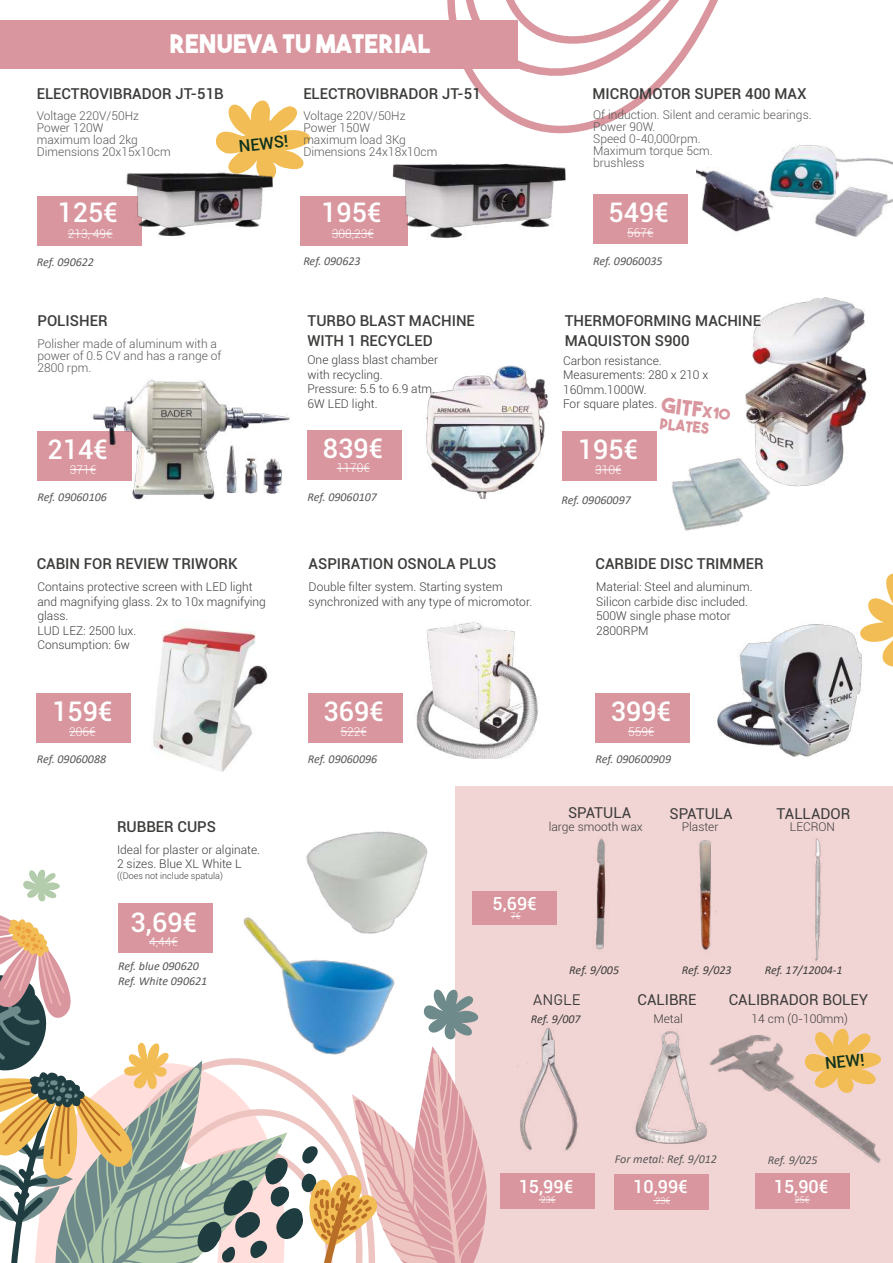
<style>
.page{position:relative;width:893px;height:1263px;background:#fff}
.page>*{position:absolute;margin:0;border:0;box-sizing:border-box;transform-origin:0 0}
.t1{font:500 27px "Roboto";color:#fff}
.t2{font:25.5px "The Bold Font";color:#fff}
.t3{font:21px "The Bold Font";color:#d9969e}
.t4{font:500 18px "Roboto";color:#fff}
.t5{font:500 16.5px "Roboto";color:#0f321d}
.t6{font:500 15px/19.5px "Roboto";color:#3c3c3b}
.t7{font:15px "Roboto";color:#3c3c3b}
.t8{font:15px "The Bold Font";color:#d9969e}
.t9{font:15px "DIN Pro";color:#3c3c3b}
.t10{font:300 12px/14.4px "Roboto";color:#3c3c3b}
.t11{font:300 12px/12px "Roboto";color:#575756}
.t12{font:italic 12px/15px "Calibri";color:#575756}
.t13{font:300 12px "Roboto";color:#fff}
.t14{font:italic 12px "Calibri";color:#3c3c3b}
.t15{font:italic 12px "Calibri";color:#585756}
.t16{font:300 9px "Roboto";color:#3c3c3b}
.t17{font:300 9px "Roboto";color:#fff}
.s1{font-size:15px}
</style>
<div class="page">
<div style="left:456px;top:787px;width:437px;height:476px;background:#f1d5d4"></div>
<svg style="left:447px;top:0;width:271px;height:132px"></svg>
<img style="left:745px;top:298px;width:122px;height:189px">
<div style="left:308px;top:430px;width:94px;height:50px;background:#d9969e"></div>
<hr style="left:337px;top:468px;width:33px;height:1px;background:#fff">
<div style="left:37px;top:431px;width:95px;height:50px;background:#d9969e"></div>
<svg style="left:70px;top:469px;width:20px;height:1px"></svg>
<div style="left:563px;top:431px;width:94px;height:50px;background:#d9969e"></div>
<svg style="left:595px;top:469px;width:26px;height:1px"></svg>
<div style="left:308px;top:693px;width:94px;height:50px;background:#d9969e"></div>
<svg style="left:340px;top:731px;width:27px;height:1px"></svg>
<div style="left:37px;top:693px;width:94px;height:50px;background:#d9969e"></div>
<svg style="left:69px;top:731px;width:26px;height:1px"></svg>
<img style="left:672px;top:480px;width:60px;height:51px">
<img style="left:686px;top:454px;width:86px;height:69px">
<div style="left:593px;top:195px;width:95px;height:49px;background:#d9969e"></div>
<svg style="left:627px;top:233px;width:26px;height:1px"></svg>
<div style="left:300px;top:196px;width:108px;height:49px;background:#d9969e"></div>
<hr style="left:332px;top:233px;width:42px;height:1px;background:#fff">
<div style="left:37px;top:196px;width:105px;height:50px;background:#d9969e"></div>
<hr style="left:68px;top:233px;width:45px;height:1px;background:#fff">
<div style="left:596px;top:693px;width:94px;height:50px;background:#d9969e"></div>
<svg style="left:628px;top:731px;width:26px;height:1px"></svg>
<div style="left:0;top:20px;width:517px;height:49px;background:#d9969e"></div>
<img style="left:380px;top:132px;width:196px;height:114px">
<img style="left:90px;top:380px;width:200px;height:120px">
<img style="left:426px;top:365px;width:122px;height:134px">
<img style="left:696px;top:126px;width:196px;height:111px">
<img style="left:153px;top:625px;width:115px;height:146px">
<img style="left:416px;top:622px;width:122px;height:137px">
<img style="left:717px;top:624px;width:145px;height:133px">
<img style="left:520px;top:1028px;width:58px;height:123px">
<img style="left:635px;top:1031px;width:71px;height:113px">
<img style="left:596px;top:838px;width:10px;height:112px">
<div style="left:500px;top:1173px;width:95px;height:36px;background:#d9969e"></div>
<svg style="left:539px;top:1199px;width:17px;height:1px"></svg>
<div style="left:615px;top:1174px;width:94px;height:36px;background:#d9969e"></div>
<div style="left:614px;top:1177px;width:93px;height:19px;background:#d9969e"></div>
<div style="left:614px;top:1196px;width:95px;height:8px;background:#d9969e"></div>
<svg style="left:653px;top:1200px;width:17px;height:1px"></svg>
<img style="left:699px;top:840px;width:17px;height:110px">
<div style="left:755px;top:1173px;width:95px;height:36px;background:#d9969e"></div>
<svg style="left:795px;top:1200px;width:15px;height:1px"></svg>
<div style="left:473px;top:892px;width:84px;height:33px;background:#d9969e"></div>
<img style="left:306px;top:831px;width:122px;height:38px">
<svg style="left:0;top:869px;width:487px;height:394px"></svg>
<svg style="left:216px;top:100px;width:94px;height:70px"></svg>
<svg style="left:860px;top:573px;width:33px;height:95px"></svg>
<img style="left:126px;top:141px;width:150px;height:96px">
<img style="left:812px;top:838px;width:10px;height:123px">
<img style="left:706px;top:1028px;width:175px;height:135px">
<h2 class="t2" style="left:169px;top:28px;width:262px">RENUEVA TU MATERIAL</h2>
<p class="t6" style="left:37px;top:84px;width:189px">ELECTROVIBRADOR JT-51B</p>
<p class="t11" style="left:37px;top:109px;width:135px">Voltage 220V/50Hz<br>Power 120W<br>maximum load 2kg<br>Dimensions 20x15x10cm</p>
<h3 class="t5" style="left:238px;top:134px;width:51px;rotate:-6deg">NEWS!</h3>
<p class="t6" style="left:303px;top:84px;width:179px">ELECTROVIBRADOR JT-51</p>
<p class="t11" style="left:303px;top:109px;width:135px">Voltage 220V/50Hz<br>Power 150W<br>maximum load 3Kg<br>Dimensions 24x18x10cm</p>
<p class="t6" style="left:593px;top:84px;width:216px">MICROMOTOR SUPER 400 MAX</p>
<p class="t11" style="left:593px;top:108px;width:220px">Of induction. Silent and ceramic bearings.<br>Power 90W.<br>Speed 0-40,000rpm.<br>Maximum torque 5cm.<br>brushless</p>
<h1 class="t1" style="left:57px;top:194px;width:62px">125€</h1>
<p class="t13" style="left:68px;top:225px;width:46px">213, 49€</p>
<h1 class="t1" style="left:321px;top:193px;width:62px">195€</h1>
<p class="t13" style="left:332px;top:225px;width:43px">308,23€</p>
<h1 class="t1" style="left:608px;top:194px;width:62px">549€</h1>
<p class="t13" style="left:627px;top:224px;width:28px">567€</p>
<p class="t12" style="left:37px;top:254px;width:59px">Ref. 090622</p>
<p class="t12" style="left:303px;top:253px;width:59px">Ref. 090623</p>
<p class="t12" style="left:593px;top:253px;width:71px">Ref. 09060035</p>
<p class="t6" style="left:37px;top:311px;width:72px">POLISHER</p>
<p class="t11" style="left:37px;top:337px;width:185px">Polisher made of aluminum with a power of 0.5 CV and has a range of<br>2800 rpm.</p>
<p class="t6" style="left:308px;top:311px;width:169px">TURBO BLAST MACHINE<br>WITH 1 RECYCLED</p>
<p class="t10" style="left:308px;top:352px;width:132px">One glass blast chamber with recycling.<br>Pressure: 5.5 to 6.9 atm.<br>6W LED light.</p>
<p class="t6" style="left:565px;top:311px;width:198px">THERMOFORMING MACHINE<br>MAQUISTON S900</p>
<p class="t10" style="left:563px;top:353px;width:147px">Carbon resistance.<br>Measurements: 280 x 210 x<br>160mm.1000W.<br>For square plates.</p>
<h3 class="t3" style="left:664px;top:391px;width:70px;rotate:7deg">gitf<span class="s1">x10</span></h3>
<p class="t8" style="left:661px;top:414px;width:51px;rotate:7deg">plates</p>
<h1 class="t1" style="left:47px;top:430px;width:62px">214€</h1>
<p class="t13" style="left:70px;top:461px;width:28px">371€</p>
<h1 class="t1" style="left:323px;top:429px;width:62px">839€</h1>
<p class="t13" style="left:337px;top:460px;width:34px">1170€</p>
<h1 class="t1" style="left:578px;top:431px;width:62px">195€</h1>
<p class="t13" style="left:595px;top:461px;width:28px">310€</p>
<p class="t12" style="left:37px;top:489px;width:71px">Ref. 09060106</p>
<p class="t12" style="left:308px;top:489px;width:71px">Ref. 09060107</p>
<p class="t12" style="left:561px;top:492px;width:71px">Ref. 09060097</p>
<p class="t6" style="left:37px;top:553px;width:202px">CABIN FOR REVIEW TRIWORK</p>
<p class="t10" style="left:37px;top:580px;width:230px">Contains protective screen with LED light and magnifying glass. 2x to 10x magnifying glass.<br>LUD LEZ: 2500 lux.<br>Consumption: 6w</p>
<p class="t6" style="left:309px;top:553px;width:189px">ASPIRATION OSNOLA PLUS</p>
<p class="t10" style="left:309px;top:580px;width:225px">Double filter system. Starting system synchronized with any type of micromotor.</p>
<p class="t6" style="left:596px;top:553px;width:170px">CARBIDE DISC TRIMMER</p>
<p class="t10" style="left:596px;top:580px;width:158px">Material: Steel and aluminum.<br>Silicon carbide disc included.<br>500W single phase motor<br>2800RPM</p>
<h1 class="t1" style="left:52px;top:692px;width:62px">159€</h1>
<p class="t13" style="left:69px;top:723px;width:28px">206€</p>
<h1 class="t1" style="left:323px;top:692px;width:62px">369€</h1>
<p class="t13" style="left:340px;top:723px;width:28px">522€</p>
<h1 class="t1" style="left:611px;top:692px;width:62px">399€</h1>
<p class="t13" style="left:628px;top:723px;width:28px">559€</p>
<p class="t12" style="left:37px;top:751px;width:71px">Ref. 09060088</p>
<p class="t12" style="left:308px;top:751px;width:71px">Ref. 09060096</p>
<p class="t12" style="left:596px;top:751px;width:77px">Ref. 090600909</p>
<p class="t6" style="left:117px;top:816px;width:100px">RUBBER CUPS</p>
<p class="t10" style="left:117px;top:842px;width:145px">Ideal for plaster or alginate.<br>2 sizes. Blue XL White L</p>
<p class="t16" style="left:117px;top:869px;width:107px">((Does not include spatula)</p>
<p class="t7" style="left:568px;top:802px;width:65px">SPATULA</p>
<p class="t10" style="left:549px;top:819px;width:95px">large smooth wax</p>
<p class="t7" style="left:669px;top:803px;width:65px">SPATULA</p>
<p class="t10" style="left:682px;top:819px;width:38px">Plaster</p>
<p class="t7" style="left:776px;top:803px;width:75px">TALLADOR</p>
<p class="t10" style="left:790px;top:819px;width:47px">LECRON</p>
<h1 class="t1" style="left:131px;top:903px;width:68px">3,69€</h1>
<p class="t13" style="left:149px;top:933px;width:30px">4,44€</p>
<h3 class="t4" style="left:492px;top:891px;width:46px">5,69€</h3>
<p class="t17" style="left:511px;top:910px;width:11px">7€</p>
<p class="t12" style="left:118px;top:958px;width:91px">Ref. blue 090620<br>Ref. White 090621</p>
<p class="t14" style="left:569px;top:961px;width:51px">Ref. 9/005</p>
<p class="t14" style="left:682px;top:962px;width:51px">Ref. 9/023</p>
<p class="t14" style="left:765px;top:961px;width:79px">Ref. 17/12004-1</p>
<p class="t9" style="left:533px;top:990px;width:49px">ANGLE</p>
<p class="t7" style="left:638px;top:989px;width:60px">CALIBRE</p>
<p class="t10" style="left:653px;top:1011px;width:31px">Metal</p>
<p class="t14" style="left:531px;top:1010px;width:51px">Ref. 9/007</p>
<p class="t7" style="left:729px;top:989px;width:141px">CALIBRADOR BOLEY</p>
<p class="t10" style="left:752px;top:1011px;width:98px">14 cm (0-100mm)</p>
<h3 class="t5" style="left:824px;top:1052px;width:41px;rotate:-6deg">NEW!</h3>
<h3 class="t4" style="left:519px;top:1174px;width:56px">15,99€</h3>
<p class="t17" style="left:541px;top:1193px;width:16px">23€</p>
<p class="t15" style="left:615px;top:1151px;width:103px">For metal: Ref. 9/012</p>
<h3 class="t4" style="left:633px;top:1174px;width:56px">10,99€</h3>
<p class="t17" style="left:655px;top:1194px;width:16px">23€</p>
<p class="t12" style="left:768px;top:1152px;width:51px">Ref. 9/025</p>
<h3 class="t4" style="left:774px;top:1174px;width:56px">15,90€</h3>
<p class="t17" style="left:795px;top:1193px;width:16px">25€</p>
</div>
